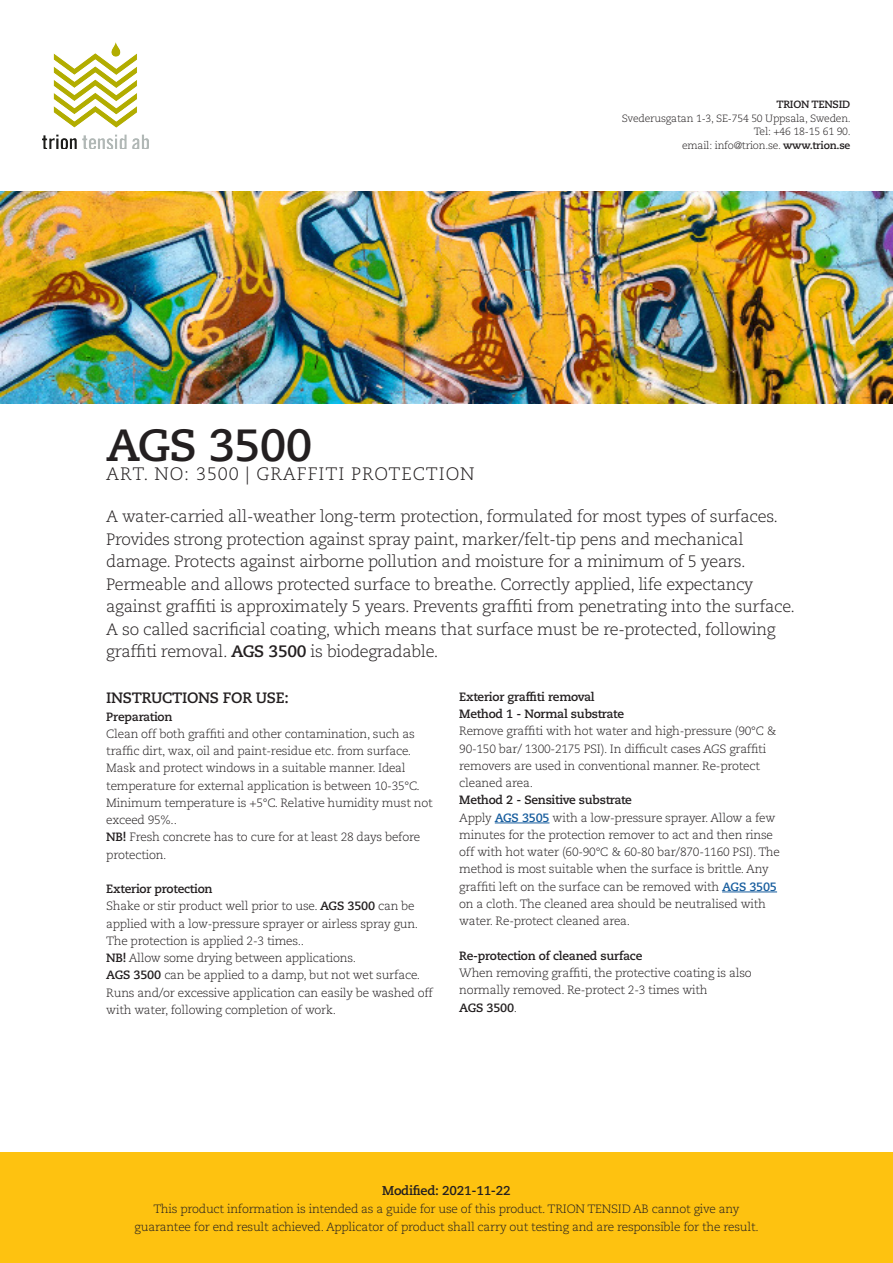
<style>
.page{position:relative;width:893px;height:1263px;background:#fff}
.page>*{position:absolute;margin:0;border:0;box-sizing:border-box;transform-origin:0 0}
.Rubrik{font:700 45px "Caecilia LT Std";letter-spacing:-.02em;color:#231f20}
.Rubrik-2{font:300 18px "Caecilia LT Std";letter-spacing:.05em;color:#231f20}
.Ingress{font:300 16.5px/22.5px "Caecilia LT Std";letter-spacing:-.02em;color:#231f20}
.Rubrik_2{font:700 15px "Caecilia LT Std";letter-spacing:-.02em;color:#231f20}
.t1{font:700 12.75px "Caecilia LT Std";letter-spacing:-.02em;color:#231f20}
.Brödtext{font:300 12px/17.2px "Caecilia LT Std";letter-spacing:-.02em;color:#231f20}
.Rubrik_3{font:300 12px/17.2px "Caecilia LT Std";letter-spacing:-.02em;color:#231f20}
.Rubrik_3-2{font:700 12px "Caecilia LT Std";letter-spacing:-.02em;color:#231f20}
.Brödtext-2{font:700 12px "Caecilia LT Std";letter-spacing:-.02em;color:#231f20}
.t2{font:300 10.5px "Caecilia LT Std";letter-spacing:-.02em;color:#231f20}
.t3{font:700 10.5px "Caecilia LT Std";letter-spacing:-.02em;color:#231f20}
.s1{font-weight:700}
.s2{font-weight:700;color:#175d9e}
.s3{font-weight:300}
</style>
<div class="page">
<div style="left:0;top:1152px;width:893px;height:111px;background:#fec210"></div>
<img style="left:0;top:191px;width:893px;height:213px">
<img style="left:43px;top:43px;width:106px;height:106px">
<hr style="left:495px;top:823px;width:54px;height:1px;background:#175d9e">
<hr style="left:722px;top:892px;width:55px;height:1px;background:#175d9e">
<p class="t3" style="left:776px;top:98px;width:76px">TRION TENSID</p>
<p class="t2" style="left:622px;top:112px;width:231px">Svederusgatan 1-3, SE-754 50 Uppsala, Sweden.</p>
<p class="t2" style="left:754px;top:126px;width:99px">Tel: +46 18-15 61 90.</p>
<p class="t2" style="left:682px;top:139px;width:170px">email: info@trion.se. <span class="s1">www.trion.se</span></p>
<p class="Rubrik" style="left:106px;top:418px;width:208px">AGS 3500</p>
<p class="Rubrik-2" style="left:106px;top:464px;width:370px">ART. NO: 3500 | GRAFFITI PROTECTION</p>
<p class="Ingress" style="left:106px;top:505px;width:690px">A water-carried all-weather long-term protection, formulated for most types of surfaces.<br>Provides strong protection against spray paint, marker/felt-tip pens and mechanical damage. Protects against airborne pollution and moisture for a minimum of 5 years.<br>Permeable and allows protected surface to breathe. Correctly applied, life expectancy against graffiti is approximately 5 years. Prevents graffiti from penetrating into the surface.<br>A so called sacrificial coating, which means that surface must be re-protected, following graffiti removal. <span class="s1">AGS 3500</span> is biodegradable.</p>
<p class="Rubrik_2" style="left:106px;top:689px;width:184px">INSTRUCTIONS FOR USE:</p>
<p class="Rubrik_3-2" style="left:106px;top:709px;width:68px">Preparation</p>
<p class="Brödtext" style="left:106px;top:725px;width:328px">Clean off both graffiti and other contamination, such as traffic dirt, wax, oil and paint-residue etc. from surface.<br>Mask and protect windows in a suitable manner. Ideal temperature for external application is between 10-35°C.<br>Minimum temperature is +5°C. Relative humidity must not exceed 95%..</p>
<p class="Brödtext" style="left:106px;top:829px;width:315px"><span class="s1">NB!</span> Fresh concrete has to cure for at least 28 days before protection.</p>
<p class="Rubrik_3-2" style="left:106px;top:882px;width:108px">Exterior protection</p>
<p class="Brödtext" style="left:106px;top:898px;width:313px">Shake or stir product well prior to use. <span class="s1">AGS 3500</span> can be applied with a low-pressure sprayer or airless spray gun.<br>The protection is applied 2-3 times..</p>
<p class="Brödtext" style="left:106px;top:949px;width:251px"><span class="s1">NB!</span> Allow some drying between applications.</p>
<p class="Brödtext" style="left:106px;top:967px;width:315px"><span class="s1">AGS 3500</span> can be applied to a damp, but not wet surface.</p>
<p class="Brödtext" style="left:106px;top:984px;width:328px">Runs and/or excessive application can easily be washed off with water, following completion of work.</p>
<p class="Rubrik_3-2" style="left:459px;top:690px;width:137px">Exterior graffiti removal</p>
<p class="Brödtext-2" style="left:459px;top:707px;width:166px">Method 1 - Normal substrate</p>
<p class="Rubrik_3" style="left:459px;top:723px;width:319px">Remove graffiti with hot water and high-pressure (90°C &amp; 90-150 bar/ 1300-2175 PSI). In difficult cases AGS graffiti removers are used in conventional manner. Re-protect cleaned area.</p>
<p class="Rubrik_3-2" style="left:459px;top:793px;width:174px">Method 2 - Sensitive substrate</p>
<p class="Brödtext" style="left:459px;top:809px;width:322px">Apply <span class="s2">AGS 3505</span> with a low-pressure sprayer. Allow a few minutes for the protection remover to act and then rinse off with hot water (60-90°C &amp; 60-80 bar/870-1160 PSI). The method is most suitable when the surface is brittle. Any graffiti left on the surface can be removed with <span class="s2">AGS 3505 </span>on a cloth. The cleaned area should be neutralised with water. Re-protect cleaned area.</p>
<p class="Rubrik_3-2" style="left:459px;top:948px;width:185px">Re-protection of cleaned surface</p>
<p class="Brödtext" style="left:459px;top:964px;width:294px">When removing graffiti, the protective coating is also normally removed. Re-protect 2-3 times with</p>
<p class="Brödtext-2" style="left:459px;top:1000px;width:60px">AGS 3500<span class="s3">.</span></p>
<p class="t1" style="left:382px;top:1183px;width:130px">Modified: 2021-11-22</p>
<p class="Brödtext" style="left:135px;top:1200px;width:626px;line-height:18px;text-align:center">This product information is intended as a guide for use of this product. TRION TENSID AB cannot give any guarantee for end result achieved. Applicator of product shall carry out testing and are responsible for the result.</p>
</div>
